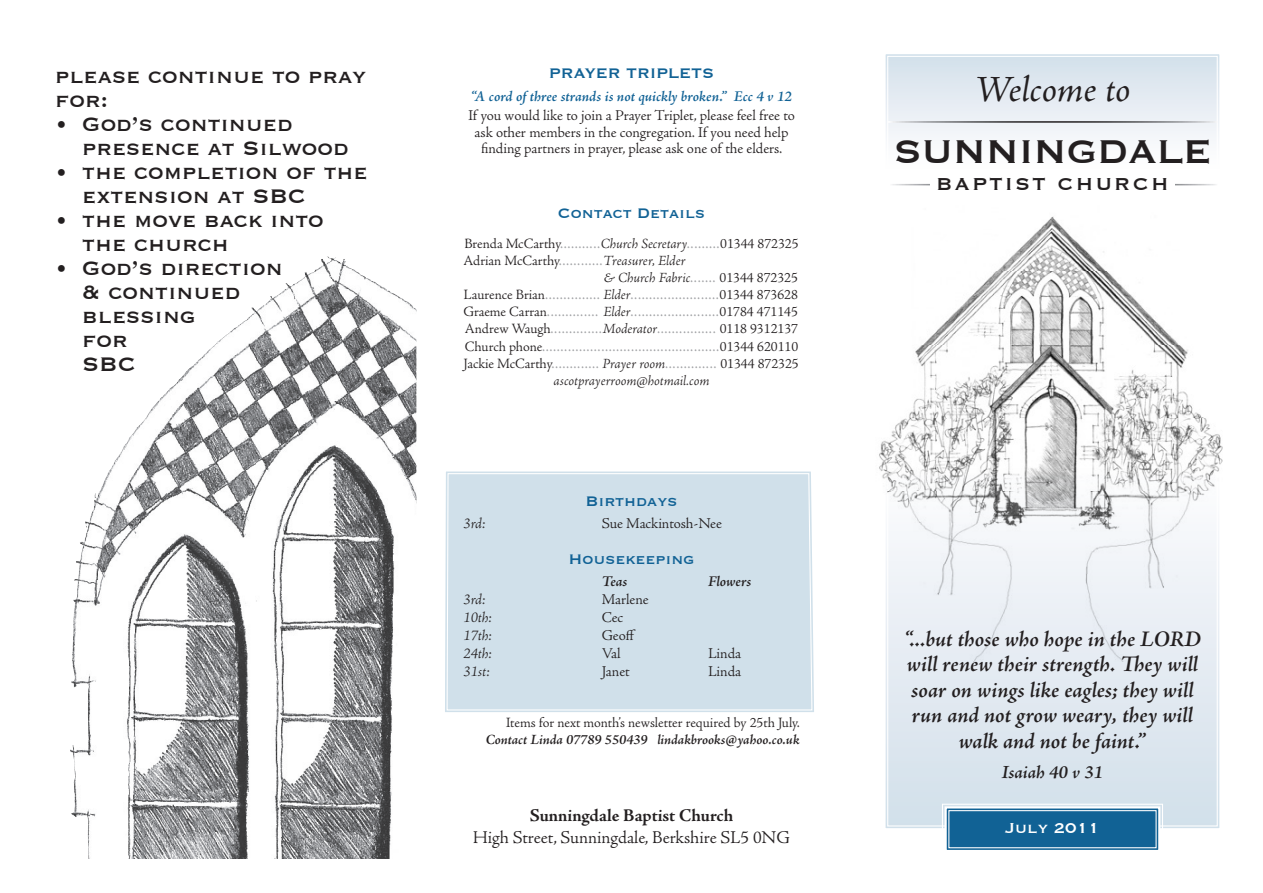
<style>
.page{position:relative;width:1263px;height:893px;background:#fff}
.page>*{position:absolute;margin:0;border:0;box-sizing:border-box;transform-origin:0 0}
.t1{font:42.75px "Copperplate";color:#231f20}
.t2{font:italic 37.5px "Adobe Jenson Pro";letter-spacing:-.005em;color:#231f20}
.t3{font:25.5px/24px "Copperplate";color:#231f20}
.t4{font:italic 600 22.5px/25.5px "Adobe Jenson Pro";color:#231f20;text-align:center}
.t5{font:22.5px "Copperplate";color:#231f20}
.t6{font:italic 600 18.75px "Adobe Jenson Pro";letter-spacing:-.005em;color:#231f20}
.t7{font:18.75px "Copperplate";color:#fff}
.t8{font:18px "Copperplate";color:#116295}
.t9{font:300 18px "Adobe Jenson Pro";color:#231f20}
.t10{font:700 18px "Adobe Jenson Pro";letter-spacing:-.005em;color:#231f20}
.t11{font:300 15px/16.5px "Adobe Jenson Pro";letter-spacing:-.005em;color:#231f20;text-align:center}
.t12{font:italic 600 15px "Adobe Jenson Pro";color:#116295}
.t13{font:italic 300 15px "Adobe Jenson Pro";color:#231f20}
.t14{font:italic 600 15px "Adobe Jenson Pro";letter-spacing:-.005em;color:#231f20}
.t15{font:300 14.25px "Adobe Jenson Pro";color:#939598}
.t16{font:300 14.25px "Adobe Jenson Pro";color:#231f20}
.t17{font:italic 300 14.25px "Adobe Jenson Pro";letter-spacing:-.005em;color:#231f20}
.t18{font:italic 600 14.25px "Adobe Jenson Pro";color:#231f20}
.s1{color:#939598}
.s2{font-style:italic}
.s3{font-style:normal}
.s4{font-style:normal;color:#939598}
.s5{color:#231f20}
.s6{font-style:italic;color:#231f20}
</style>
<div class="page">
<div style="left:446px;top:473px;width:367px;height:238px;background:#d0e0ea"></div>
<svg style="left:886px;top:55px;width:332px;height:83px"></svg>
<div style="left:883px;top:52px;width:338px;height:119px;border:2px solid #fff"></div>
<div style="left:887px;top:56px;width:331px;height:111px;border:1px solid #fff"></div>
<div style="left:886px;top:661px;width:332px;height:166px;background:#dde6ef"></div>
<hr style="left:888px;top:121px;width:329px;height:2px;background:#fff">
<svg style="left:941px;top:803px;width:222px;height:46px;background:#2b73a0"></svg>
<div style="left:944px;top:806px;width:216px;height:46px;border:2px solid #fff"></div>
<div style="left:948px;top:810px;width:208px;height:38px;border:1px solid #fff"></div>
<img style="left:879px;top:216px;width:344px;height:445px">
<img style="left:70px;top:257px;width:346px;height:602px">
<p class="t3" style="left:55px;top:63px;width:313px">please continue to pray for:</p>
<p class="t3" style="left:82px;top:111px;width:268px;text-indent:-27px">• God’s continued presence at Silwood</p>
<p class="t3" style="left:82px;top:159px;width:287px;text-indent:-27px">• the completion of the extension at SBC</p>
<p class="t3" style="left:82px;top:207px;width:243px;text-indent:-27px">• the move back into the church</p>
<p class="t3" style="left:82px;top:255px;width:202px;text-indent:-27px">• God’s direction &amp; continued blessing<br>for<br>SBC</p>
<p class="t8" style="left:549px;top:61px;width:167px">PRAYER TRIPLETS</p>
<p class="t12" style="left:471px;top:88px;width:323px">“A cord of three strands is not quickly broken.” Ecc 4 v 12</p>
<p class="t11" style="left:468px;top:108px;width:328px">If you would like to join a Prayer Triplet, please feel free to ask other members in the congregation. If you need help finding partners in prayer, please ask one of the elders.</p>
<p class="t8" style="left:558px;top:202px;width:149px">Contact Details</p>
<p class="t16" style="left:464px;top:235px;width:336px">Brenda McCarthy<span class="s1">...........</span><span class="s2">Church Secretary</span><span class="s1">.........</span>01344 872325</p>
<p class="t17" style="left:463px;top:252px;width:223px"><span class="s3">Adrian McCarthy</span><span class="s4">............</span>Treasurer, Elder</p>
<p class="t17" style="left:603px;top:270px;width:196px">&amp; Church Fabric<span class="s4">.......</span> <span class="s3">01344 872325</span></p>
<p class="t15" style="left:463px;top:287px;width:336px"><span class="s5">Laurence Brian</span>............... <span class="s6">Elder</span>........................<span class="s5">01344 873628</span></p>
<p class="t15" style="left:463px;top:304px;width:336px"><span class="s5">Graeme Carran</span>.............. <span class="s6">Elder</span>........................<span class="s5">01784 471145</span></p>
<p class="t15" style="left:465px;top:321px;width:335px"><span class="s5">Andrew Waugh</span>..............<span class="s6">Moderator</span>................ <span class="s5">0118 9312137</span></p>
<p class="t15" style="left:465px;top:338px;width:335px"><span class="s5">Church phone</span>................................................<span class="s5">01344 620110</span></p>
<p class="t15" style="left:463px;top:355px;width:337px"><span class="s5">Jackie McCarthy</span>............. <span class="s6">Prayer room</span>.............. <span class="s5">01344 872325</span></p>
<p class="t17" style="left:553px;top:372px;width:157px">ascotprayerroom@hotmail.com</p>
<p class="t8" style="left:586px;top:489px;width:93px">Birthdays</p>
<p class="t13" style="left:463px;top:515px;width:23px">3rd:</p>
<p class="t11" style="left:602px;top:515px;width:122px">Sue Mackintosh-Nee</p>
<p class="t8" style="left:568px;top:547px;width:128px">Housekeeping</p>
<p class="t14" style="left:602px;top:573px;width:27px">Teas</p>
<p class="t14" style="left:708px;top:573px;width:45px">Flowers</p>
<p class="t13" style="left:463px;top:591px;width:23px">3rd:</p>
<p class="t11" style="left:602px;top:591px;width:48px">Marlene</p>
<p class="t13" style="left:463px;top:609px;width:30px">10th:</p>
<p class="t11" style="left:602px;top:609px;width:23px">Cec</p>
<p class="t13" style="left:463px;top:627px;width:30px">17th:</p>
<p class="t11" style="left:602px;top:627px;width:35px">Geoff</p>
<p class="t13" style="left:463px;top:645px;width:30px">24th:</p>
<p class="t11" style="left:602px;top:645px;width:20px">Val</p>
<p class="t11" style="left:708px;top:645px;width:35px">Linda</p>
<p class="t13" style="left:463px;top:663px;width:28px">31st:</p>
<p class="t11" style="left:602px;top:663px;width:30px">Janet</p>
<p class="t11" style="left:708px;top:663px;width:35px">Linda</p>
<p class="t16" style="left:506px;top:715px;width:296px">Items for next month’s newsletter required by 25th July.</p>
<p class="t18" style="left:486px;top:732px;width:315px">Contact Linda 07789 550439 lindakbrooks@yahoo.co.uk</p>
<p class="t10" style="left:530px;top:805px;width:205px">Sunningdale Baptist Church</p>
<p class="t9" style="left:473px;top:827px;width:319px">High Street, Sunningdale, Berkshire SL5 0NG</p>
<p class="t2" style="left:974px;top:68px;width:158px">Welcome to</p>
<p class="t1" style="left:893px;top:124px;width:203px">Sunningdale</p>
<p class="t5" style="left:936px;top:169px;width:35px">Baptist</p>
<p class="t5" style="left:1057px;top:169px;width:75px">Church</p>
<p class="t4" style="left:904px;top:627px;width:298px">“...but those who hope in the LORD will renew their strength. They will soar on wings like eagles; they will run and not grow weary, they will walk and not be faint.”</p>
<p class="t6" style="left:1002px;top:761px;width:103px">Isaiah 40 v 31</p>
<p class="t7" style="left:1005px;top:816px;width:96px">July 2011</p>
</div>
